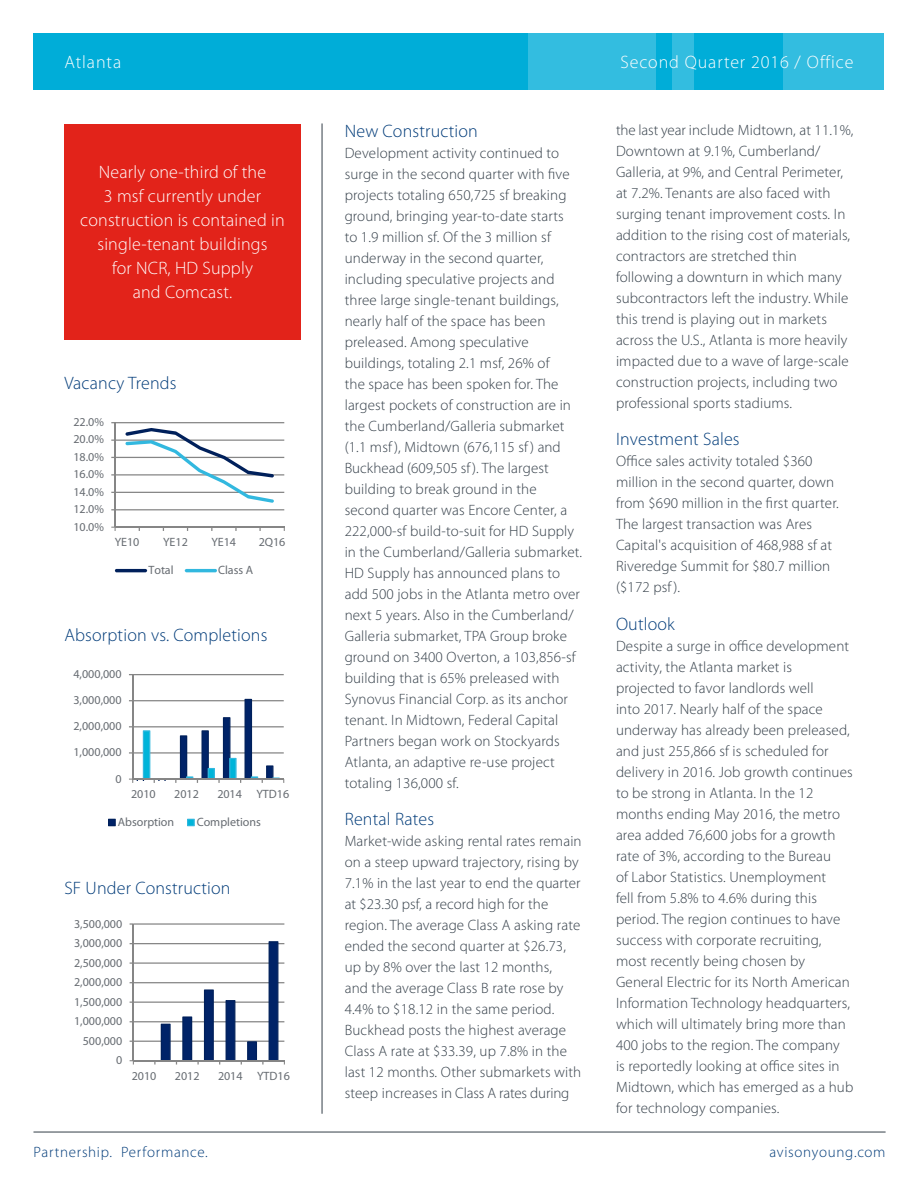
<style>
.page{position:relative;width:918px;height:1188px;background:#fff}
.page>*{position:absolute;margin:0;border:0;box-sizing:border-box;transform-origin:0 0}
.t1{font:300 18px/24px "Myriad Pro";letter-spacing:.01em;color:#fff;text-align:center}
.t2{font:300 18px "Myriad Pro";letter-spacing:.01em;color:#003b79}
.t3{font:300 18px "Myriad Pro";letter-spacing:.05em;color:#fff}
.t4{font:300 15px/21px "Myriad Pro";letter-spacing:.01em;color:#333e48}
.t5{font:300 15px "Myriad Pro";letter-spacing:.045em;color:#003b79}
.t6{font:12px "Myriad Pro";letter-spacing:-.005em;color:#676c72}
</style>
<div class="page">
<hr style="left:33px;top:1132px;width:853px;height:1px;background:#333e48">
<div style="left:34px;top:34px;width:850px;height:56px;background:#00add8"></div>
<div style="left:672px;top:34px;width:21px;height:56px;background:#33bde0"></div>
<div style="left:783px;top:34px;width:101px;height:56px;background:#33bde0"></div>
<div style="left:528px;top:34px;width:128px;height:56px;background:#33bde0"></div>
<hr style="left:322px;top:123px;width:1px;height:991px;background:#333e48">
<hr style="left:133px;top:674px;width:151px;height:1px;background:#868686">
<hr style="left:132px;top:675px;width:1px;height:104px;background:#868686">
<svg style="left:129px;top:699px;width:155px;height:84px"></svg>
<svg style="left:108px;top:819px;width:8px;height:7px"></svg>
<svg style="left:187px;top:819px;width:8px;height:7px"></svg>
<hr style="left:115px;top:509px;width:169px;height:1px;background:#868686">
<hr style="left:115px;top:492px;width:169px;height:1px;background:#868686">
<hr style="left:115px;top:474px;width:169px;height:2px;background:#868686">
<hr style="left:115px;top:457px;width:169px;height:1px;background:#868686">
<hr style="left:115px;top:440px;width:169px;height:1px;background:#868686">
<hr style="left:115px;top:422px;width:169px;height:1px;background:#868686">
<hr style="left:115px;top:423px;width:1px;height:104px;background:#868686">
<hr style="left:115px;top:527px;width:169px;height:1px;background:#868686">
<svg style="left:125px;top:428px;width:149px;height:75px"></svg>
<hr style="left:115px;top:569px;width:32px;height:3px;background:#00205b;border-radius:2px">
<hr style="left:185px;top:569px;width:32px;height:3px;background:#32b8df;border-radius:2px">
<div style="left:64px;top:124px;width:237px;height:215px;background:#e2231a"></div>
<hr style="left:133px;top:1041px;width:151px;height:1px;background:#868686">
<hr style="left:133px;top:1021px;width:151px;height:1px;background:#868686">
<hr style="left:133px;top:1002px;width:151px;height:1px;background:#868686">
<hr style="left:133px;top:982px;width:151px;height:1px;background:#868686">
<hr style="left:133px;top:962px;width:151px;height:2px;background:#868686">
<hr style="left:133px;top:943px;width:151px;height:1px;background:#868686">
<hr style="left:133px;top:923px;width:151px;height:2px;background:#868686">
<hr style="left:133px;top:924px;width:1px;height:137px;background:#868686">
<hr style="left:133px;top:1060px;width:151px;height:1px;background:#868686">
<svg style="left:130px;top:1060px;width:4px;height:5px"></svg>
<svg style="left:154px;top:941px;width:124px;height:124px"></svg>
<p class="t3" style="left:64px;top:51px;width:58px">Atlanta</p>
<p class="t3" style="left:620px;top:51px;width:235px">Second Quarter 2016 / Office</p>
<p class="t1" style="left:80px;top:160px;width:206px">Nearly one-third of the<br>3 msf currently under construction is contained in single-tenant buildings<br>for NCR, HD Supply<br>and Comcast.</p>
<p class="t2" style="left:64px;top:372px;width:114px">Vacancy Trends</p>
<p class="t6" style="left:74px;top:415px;width:32px">22.0%</p>
<p class="t6" style="left:74px;top:432px;width:32px">20.0%</p>
<p class="t6" style="left:74px;top:450px;width:32px">18.0%</p>
<p class="t6" style="left:74px;top:467px;width:32px">16.0%</p>
<p class="t6" style="left:74px;top:484px;width:32px">14.0%</p>
<p class="t6" style="left:74px;top:502px;width:32px">12.0%</p>
<p class="t6" style="left:74px;top:519px;width:32px">10.0%</p>
<p class="t6" style="left:115px;top:535px;width:26px">YE10</p>
<p class="t6" style="left:163px;top:535px;width:26px">YE12</p>
<p class="t6" style="left:211px;top:535px;width:26px">YE14</p>
<p class="t6" style="left:259px;top:535px;width:28px">2Q16</p>
<p class="t6" style="left:148px;top:563px;width:27px">Total</p>
<p class="t6" style="left:218px;top:563px;width:37px">Class A</p>
<p class="t2" style="left:64px;top:624px;width:205px">Absorption vs. Completions</p>
<p class="t6" style="left:74px;top:667px;width:50px">4,000,000</p>
<p class="t6" style="left:74px;top:693px;width:50px">3,000,000</p>
<p class="t6" style="left:74px;top:719px;width:50px">2,000,000</p>
<p class="t6" style="left:74px;top:745px;width:50px">1,000,000</p>
<p class="t6" style="left:115px;top:771px;width:8px">0</p>
<p class="t6" style="left:131px;top:787px;width:26px">2010</p>
<p class="t6" style="left:174px;top:787px;width:26px">2012</p>
<p class="t6" style="left:217px;top:787px;width:73px">2014 YTD16</p>
<p class="t6" style="left:118px;top:814px;width:58px">Absorption</p>
<p class="t6" style="left:197px;top:814px;width:66px">Completions</p>
<p class="t2" style="left:64px;top:877px;width:168px">SF Under Construction</p>
<p class="t6" style="left:74px;top:916px;width:50px">3,500,000</p>
<p class="t6" style="left:74px;top:936px;width:50px">3,000,000</p>
<p class="t6" style="left:74px;top:955px;width:50px">2,500,000</p>
<p class="t6" style="left:74px;top:975px;width:50px">2,000,000</p>
<p class="t6" style="left:74px;top:994px;width:50px">1,500,000</p>
<p class="t6" style="left:74px;top:1014px;width:50px">1,000,000</p>
<p class="t6" style="left:83px;top:1033px;width:41px">500,000</p>
<p class="t6" style="left:116px;top:1053px;width:8px">0</p>
<p class="t6" style="left:132px;top:1068px;width:26px">2010</p>
<p class="t6" style="left:175px;top:1068px;width:26px">2012</p>
<p class="t6" style="left:218px;top:1068px;width:73px">2014 YTD16</p>
<p class="t2" style="left:345px;top:120px;width:135px">New Construction</p>
<p class="t4" style="left:345px;top:142px;width:239px">Development activity continued to surge in the second quarter with five projects totaling 650,725 sf breaking ground, bringing year-to-date starts<br>to 1.9 million sf. Of the 3 million sf underway in the second quarter, including speculative projects and three large single-tenant buildings, nearly half of the space has been preleased. Among speculative buildings, totaling 2.1 msf, 26% of<br>the space has been spoken for. The largest pockets of construction are in the Cumberland/Galleria submarket (1.1 msf ), Midtown (676,115 sf ) and Buckhead (609,505 sf ). The largest building to break ground in the second quarter was Encore Center, a 222,000-sf build-to-suit for HD Supply in the Cumberland/Galleria submarket.<br>HD Supply has announced plans to add 500 jobs in the Atlanta metro over next 5 years. Also in the Cumberland/ Galleria submarket, TPA Group broke ground on 3400 Overton, a 103,856-sf building that is 65% preleased with Synovus Financial Corp. as its anchor tenant. In Midtown, Federal Capital Partners began work on Stockyards Atlanta, an adaptive re-use project totaling 136,000 sf.</p>
<p class="t2" style="left:345px;top:809px;width:91px">Rental Rates</p>
<p class="t4" style="left:345px;top:831px;width:238px">Market-wide asking rental rates remain on a steep upward trajectory, rising by 7.1% in the last year to end the quarter at $23.30 psf, a record high for the region. The average Class A asking rate ended the second quarter at $26.73, up by 8% over the last 12 months,<br>and the average Class B rate rose by 4.4% to $18.12 in the same period.<br>Buckhead posts the highest average Class A rate at $33.39, up 7.8% in the last 12 months. Other submarkets with steep increases in Class A rates during</p>
<p class="t4" style="left:616px;top:119px;width:239px">the last year include Midtown, at 11.1%, Downtown at 9.1%, Cumberland/ Galleria, at 9%, and Central Perimeter, at 7.2%. Tenants are also faced with surging tenant improvement costs. In addition to the rising cost of materials, contractors are stretched thin following a downturn in which many subcontractors left the industry. While this trend is playing out in markets across the U.S., Atlanta is more heavily impacted due to a wave of large-scale construction projects, including two professional sports stadiums.</p>
<p class="t2" style="left:616px;top:428px;width:125px">Investment Sales</p>
<p class="t4" style="left:616px;top:451px;width:224px">Office sales activity totaled $360 million in the second quarter, down from $690 million in the first quarter.<br>The largest transaction was Ares<br>Capital's acquisition of 468,988 sf at<br>Riveredge Summit for $80.7 million ($172 psf ).</p>
<p class="t2" style="left:616px;top:613px;width:60px">Outlook</p>
<p class="t4" style="left:616px;top:635px;width:239px">Despite a surge in office development activity, the Atlanta market is projected to favor landlords well<br>into 2017. Nearly half of the space underway has already been preleased, and just 255,866 sf is scheduled for delivery in 2016. Job growth continues to be strong in Atlanta. In the 12 months ending May 2016, the metro area added 76,600 jobs for a growth rate of 3%, according to the Bureau<br>of Labor Statistics. Unemployment<br>fell from 5.8% to 4.6% during this period. The region continues to have success with corporate recruiting, most recently being chosen by General Electric for its North American Information Technology headquarters, which will ultimately bring more than 400 jobs to the region. The company<br>is reportedly looking at office sites in Midtown, which has emerged as a hub for technology companies.</p>
<p class="t5" style="left:33px;top:1142px;width:176px">Partnership. Performance.</p>
<p class="t5" style="left:770px;top:1142px;width:117px">avisonyoung.com</p>
</div>
